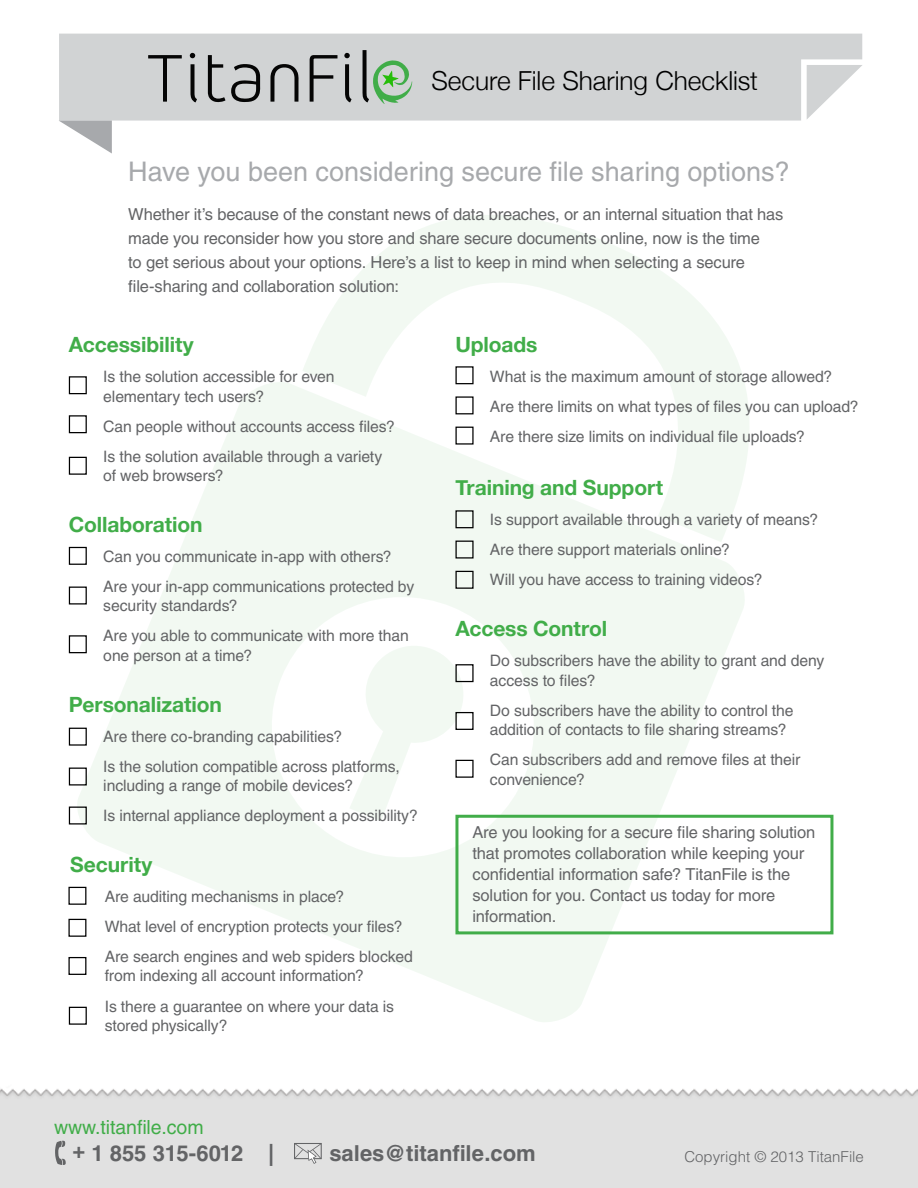
<style>
.page{position:relative;width:918px;height:1188px;background:#fff}
.page>*{position:absolute;margin:0;border:0;box-sizing:border-box;transform-origin:0 0}
.t1{font:27px "Helvetica LT Std";color:#a7a9ac}
.t2{font:300 26.25px "Helvetica Neue";letter-spacing:-.005em;color:#000}
.t3{font:700 22.05px "Helvetica LT Std";color:#636466}
.t4{font:700 21px "Helvetica Neue";letter-spacing:-.005em;color:#41ad49}
.t5{font:19.5px "Helvetica LT Std";color:#41ad49}
.t6{font:16.5px/21px "Helvetica LT Std";letter-spacing:-.01em;color:#636466}
.t7{font:15.75px/30px "Helvetica LT Std";letter-spacing:-.01em;color:#636466}
.t8{font:300 15px "Helvetica LT Std";color:#636466}
</style>
<div class="page">
<div style="left:0;top:1088px;width:918px;height:100px;background:#e1e1e1"></div>
<svg style="left:55px;top:1141px;width:11px;height:24px"></svg>
<svg style="left:294px;top:1143px;width:28px;height:21px"></svg>
<div style="left:59px;top:34px;width:803px;height:87px;background:#d1d3d4"></div>
<svg style="left:807px;top:65px;width:55px;height:55px"></svg>
<svg style="left:59px;top:121px;width:53px;height:32px"></svg>
<svg style="left:190px;top:52px;width:5px;height:6px"></svg>
<svg style="left:344px;top:52px;width:6px;height:6px"></svg>
<svg style="left:148px;top:55px;width:34px;height:47px"></svg>
<svg style="left:208px;top:55px;width:17px;height:47px"></svg>
<svg style="left:310px;top:55px;width:27px;height:47px"></svg>
<svg style="left:270px;top:64px;width:29px;height:38px"></svg>
<svg style="left:190px;top:64px;width:7px;height:38px"></svg>
<svg style="left:345px;top:64px;width:7px;height:38px"></svg>
<svg style="left:362px;top:50px;width:50px;height:54px"></svg>
<svg style="left:231px;top:64px;width:29px;height:38px"></svg>
<svg style="left:73px;top:382px;width:676px;height:640px;fill:#f2f9f2"></svg>
<svg style="left:349px;top:639px;width:121px;height:182px"></svg>
<svg style="left:302px;top:215px;width:447px;height:327px;fill:#f4faf5"></svg>
<div style="left:69px;top:376px;width:18px;height:18px;border:1px solid #000"></div>
<div style="left:69px;top:415px;width:18px;height:18px;border:1px solid #000"></div>
<div style="left:69px;top:457px;width:18px;height:18px;border:1px solid #000"></div>
<div style="left:69px;top:547px;width:18px;height:18px;border:1px solid #000"></div>
<div style="left:69px;top:587px;width:18px;height:18px;border:1px solid #000"></div>
<div style="left:69px;top:635px;width:18px;height:18px;border:1px solid #000"></div>
<div style="left:69px;top:728px;width:18px;height:18px;border:1px solid #000"></div>
<div style="left:69px;top:768px;width:18px;height:18px;border:1px solid #000"></div>
<div style="left:69px;top:807px;width:18px;height:18px;border:1px solid #000"></div>
<div style="left:69px;top:1007px;width:18px;height:18px;border:1px solid #000"></div>
<div style="left:68px;top:887px;width:18px;height:18px;border:1px solid #000"></div>
<div style="left:68px;top:919px;width:18px;height:18px;border:1px solid #000"></div>
<div style="left:68px;top:957px;width:18px;height:18px;border:1px solid #000"></div>
<div style="left:455px;top:815px;width:378px;height:119px;border:3px solid #41ad49"></div>
<div style="left:455px;top:571px;width:19px;height:18px;border:1px solid #000"></div>
<div style="left:455px;top:664px;width:19px;height:18px;border:1px solid #000"></div>
<div style="left:455px;top:712px;width:19px;height:18px;border:1px solid #000"></div>
<h2 class="t2" style="left:431px;top:59px;width:328px">Secure File Sharing Checklist</h2>
<h1 class="t1" style="left:128px;top:156px;width:663px">Have you been considering secure file sharing options?</h1>
<p class="t6" style="left:128px;top:203px;width:657px;line-height:24px">Whether it’s because of the constant news of data breaches, or an internal situation that has made you reconsider how you store and share secure documents online, now is the time<br>to get serious about your options. Here’s a list to keep in mind when selecting a secure file-sharing and collaboration solution:</p>
<h3 class="t4" style="left:69px;top:328px;width:127px">Accessibility</h3>
<p class="t7" style="left:103px;top:367px;width:233px;line-height:19.5px">Is the solution accessible for even elementary tech users?</p>
<p class="t7" style="left:103px;top:411px;width:293px">Can people without accounts access files?<br>Is the solution available through a variety</p>
<p class="t7" style="left:103px;top:460px;width:122px">of web browsers?</p>
<h3 class="t4" style="left:69px;top:508px;width:135px">Collaboration</h3>
<p class="t7" style="left:103px;top:541px;width:312px">Can you communicate in-app with others?<br>Are your in-app communications protected by</p>
<p class="t7" style="left:103px;top:590px;width:307px">security standards?<br>Are you able to communicate with more than</p>
<p class="t7" style="left:103px;top:640px;width:150px">one person at a time?</p>
<h3 class="t4" style="left:69px;top:688px;width:155px">Personalization</h3>
<p class="t7" style="left:103px;top:721px;width:298px">Are there co-branding capabilities?<br>Is the solution compatible across platforms,</p>
<p class="t7" style="left:103px;top:771px;width:316px">including a range of mobile devices?<br>Is internal appliance deployment a possibility?</p>
<h3 class="t4" style="left:70px;top:848px;width:84px">Security</h3>
<p class="t7" style="left:105px;top:881px;width:310px">Are auditing mechanisms in place?<br>What level of encryption protects your files?<br>Are search engines and web spiders blocked</p>
<p class="t7" style="left:105px;top:961px;width:291px">from indexing all account information?<br>Is there a guarantee on where your data is</p>
<p class="t7" style="left:105px;top:1010px;width:124px">stored physically?</p>
<h3 class="t4" style="left:455px;top:328px;width:83px">Uploads</h3>
<p class="t7" style="left:490px;top:361px;width:370px">What is the maximum amount of storage allowed?<br>Are there limits on what types of files you can upload?<br>Are there size limits on individual file uploads?</p>
<h3 class="t4" style="left:455px;top:471px;width:209px">Training and Support</h3>
<p class="t7" style="left:490px;top:504px;width:330px">Is support available through a variety of means?<br>Are there support materials online?<br>Will you have access to training videos?</p>
<h3 class="t4" style="left:455px;top:612px;width:153px">Access Control</h3>
<p class="t7" style="left:490px;top:651px;width:336px;line-height:19.5px">Do subscribers have the ability to grant and deny access to files?</p>
<p class="t7" style="left:490px;top:700px;width:305px;line-height:19.5px">Do subscribers have the ability to control the addition of contacts to file sharing streams?</p>
<p class="t7" style="left:490px;top:750px;width:312px;line-height:19.5px">Can subscribers add and remove files at their convenience?</p>
<p class="t6" style="left:473px;top:822px;width:344px">Are you looking for a secure file sharing solution that promotes collaboration while keeping your confidential information safe? TitanFile is the solution for you. Contact us today for more information.</p>
<p class="t5" style="left:54px;top:1116px;width:151px">www.titanfile.com</p>
<h3 class="t3" style="left:72px;top:1140px;width:203px">+ 1 855 315-6012 |</h3>
<h3 class="t3" style="left:329px;top:1140px;width:208px">sales@titanfile.com</h3>
<p class="t8" style="left:684px;top:1147px;width:181px">Copyright © 2013 TitanFile</p>
</div>
